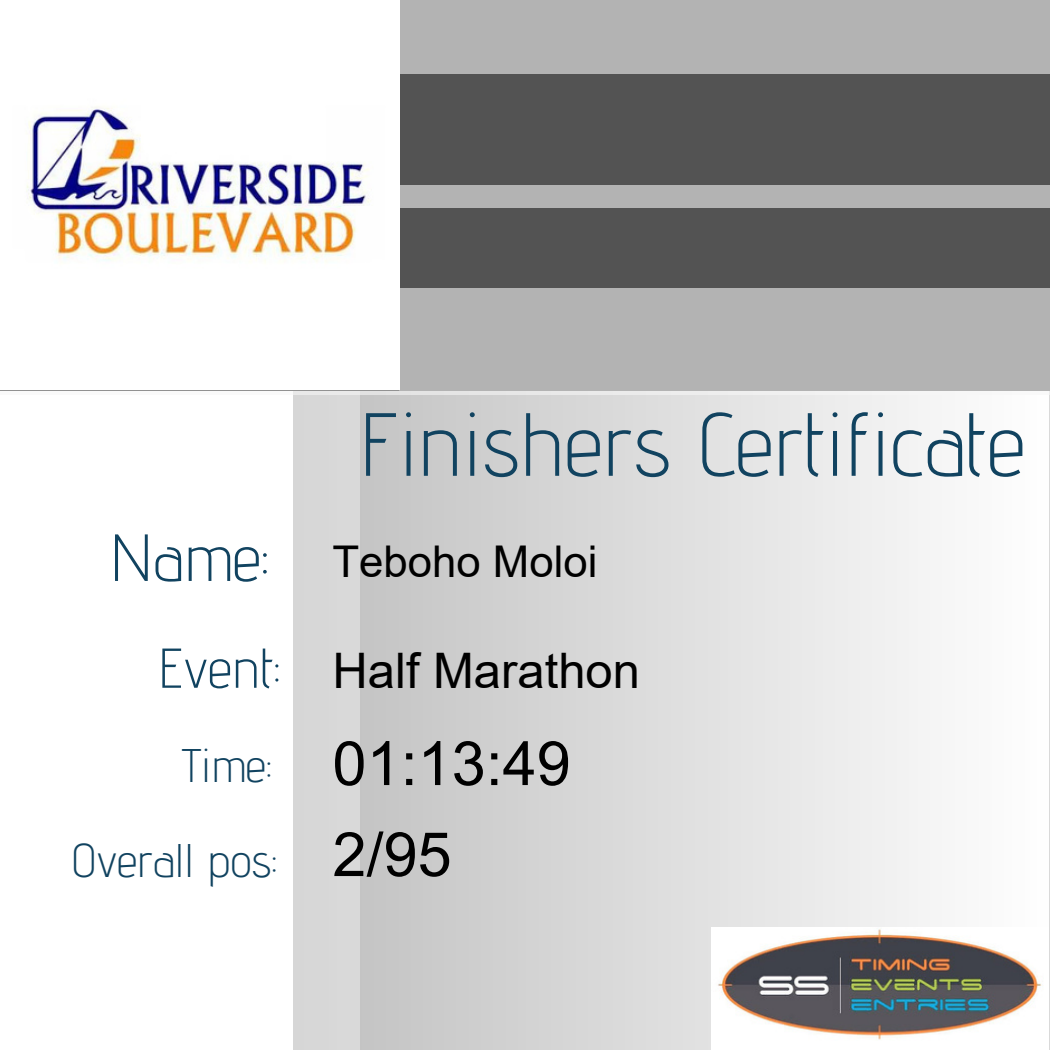
<style>
.page{position:relative;width:1050px;height:1050px;background:#fff}
.page>*{position:absolute;margin:0;border:0;box-sizing:border-box;transform-origin:0 0}
.t1{font:300 89.42px "Advent Pro";color:#114360}
.t2{font:300 66.5px "Advent Pro";color:#114360}
.t3{font:61.25px/91px "Arial";color:#000}
.t4{font:300 56px "Advent Pro";color:#114360}
.t5{font:49px "Arial";color:#000}
.t6{font:300 47.07px "Advent Pro";color:#114360}
.t7{font:43.75px "Arial";color:#000}
</style>
<div class="page">
<svg style="left:360px;top:395px;width:570px;height:655px;background:#dbdbdb"></svg>
<div style="left:0;top:0;width:1050px;height:391px;background:#535353"></div>
<div style="left:293px;top:356px;width:67px;height:694px;background:#d7d7d7"></div>
<div style="left:0;top:288px;width:1050px;height:107px;background:#b3b3b3"></div>
<img style="left:712px;top:927px;width:330px;height:123px">
<div style="left:0;top:185px;width:1050px;height:22px;background:#b3b3b3"></div>
<div style="left:0;top:0;width:1050px;height:73px;background:#b3b3b3"></div>
<img style="left:0;top:0;width:399px;height:390px">
<h1 class="t2" style="left:110px;top:517px;width:160px">Name:</h1>
<h2 class="t4" style="left:158px;top:634px;width:123px">Event:</h2>
<h3 class="t6" style="left:182px;top:737px;width:91px">Time:</h3>
<p class="t6" style="left:71px;top:831px;width:207px">Overall pos:</p>
<p class="t1" style="left:359px;top:390px;width:668px">Finishers Certificate</p>
<p class="t7" style="left:332px;top:537px;width:266px">Teboho Moloi</p>
<p class="t5" style="left:332px;top:644px;width:309px">Half Marathon</p>
<p class="t3" style="left:332px;top:718px;width:240px">01:13:49<br>2/95</p>
</div>
